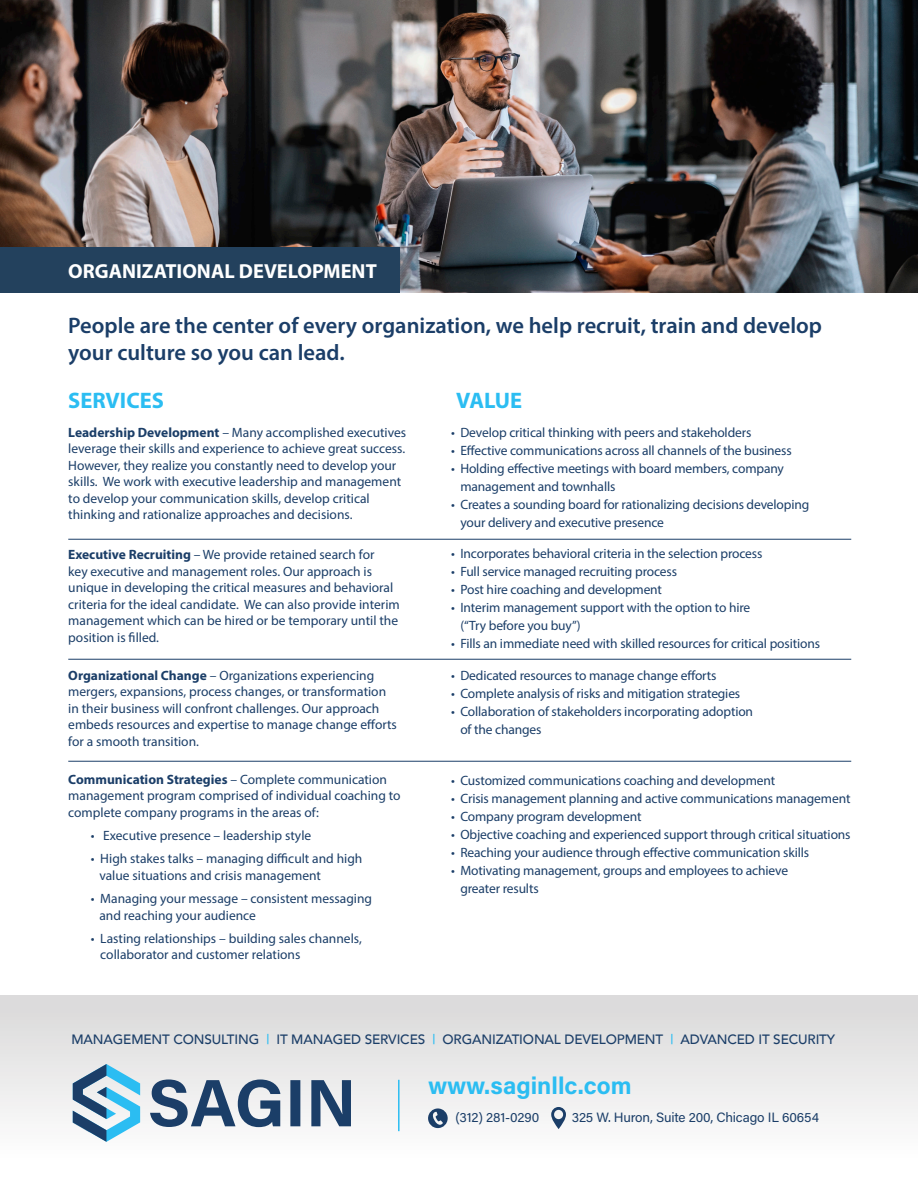
<style>
.page{position:relative;width:918px;height:1188px;background:#fff}
.page>*{position:absolute;margin:0;border:0;box-sizing:border-box;transform-origin:0 0}
.t1{font:700 24px "Acumin Pro";color:#2bbdf2}
.t2{font:600 22.5px/27px "Myriad Pro";color:#1b3e68}
.t3{font:700 22.5px "Myriad Pro";color:#2bbdf2}
.t4{font:700 20.4px "Myriad Pro";color:#fff}
.t5{font:13.5px/16.5px "Myriad Pro";letter-spacing:-.01em;color:#1b3e68}
.t6{font:500 13.5px "Avenir";letter-spacing:-.01em;color:#1b3e68}
.t7{font:13.5px "Acumin Pro";letter-spacing:-.01em;color:#1b3e68}
.s1{font-weight:700}
.s2{color:#2bbdf2}
</style>
<div class="page">
<img style="left:0;top:0;width:918px;height:293px">
<div style="left:0;top:996px;width:918px;height:164px;background:linear-gradient(to bottom,#d9d8d9,#fefefe)"></div>
<svg style="left:150px;top:1079px;width:201px;height:48px"></svg>
<svg style="left:73px;top:1064px;width:67px;height:78px"></svg>
<svg style="left:428px;top:1108px;width:20px;height:20px"></svg>
<svg style="left:551px;top:1107px;width:15px;height:22px"></svg>
<hr style="left:398px;top:1080px;width:2px;height:51px;background:#2bbdf2">
<div style="left:0;top:247px;width:400px;height:46px;background:#23415d"></div>
<hr style="left:68px;top:539px;width:783px;height:1px;background:#1b3e68">
<hr style="left:68px;top:659px;width:783px;height:1px;background:#1b3e68">
<hr style="left:68px;top:761px;width:783px;height:1px;background:#1b3e68">
<p class="t4" style="left:68px;top:258px;width:310px">ORGANIZATIONAL DEVELOPMENT</p>
<p class="t2" style="left:68px;top:312px;width:755px">People are the center of every organization, we help recruit, train and develop your culture so you can lead.</p>
<p class="t3" style="left:68px;top:386px;width:97px">SERVICES</p>
<p class="t3" style="left:456px;top:386px;width:68px">VALUE</p>
<p class="t5" style="left:68px;top:424px;width:340px"><span class="s1">Leadership Development</span> – Many accomplished executives leverage their skills and experience to achieve great success.<br>However, they realize you constantly need to develop your skills. We work with executive leadership and management to develop your communication skills, develop critical thinking and rationalize approaches and decisions.</p>
<p class="t5" style="left:68px;top:546px;width:333px"><span class="s1">Executive Recruiting</span> – We provide retained search for<br>key executive and management roles. Our approach is unique in developing the critical measures and behavioral criteria for the ideal candidate. We can also provide interim management which can be hired or be temporary until the position is filled.</p>
<p class="t5" style="left:68px;top:667px;width:330px"><span class="s1">Organizational Change</span> – Organizations experiencing mergers, expansions, process changes, or transformation in their business will confront challenges. Our approach embeds resources and expertise to manage change efforts for a smooth transition.</p>
<p class="t5" style="left:68px;top:771px;width:334px"><span class="s1">Communication Strategies</span> – Complete communication management program comprised of individual coaching to complete company programs in the areas of:</p>
<p class="t5" style="left:91px;top:827px;width:222px">• Executive presence – leadership style</p>
<p class="t5" style="left:99px;top:850px;width:265px;text-indent:-9px">• High stakes talks – managing difficult and high value situations and crisis management</p>
<p class="t5" style="left:99px;top:890px;width:274px;text-indent:-9px">• Managing your message – consistent messaging and reaching your audience</p>
<p class="t5" style="left:100px;top:930px;width:263px;text-indent:-10px">• Lasting relationships – building sales channels, collaborator and customer relations</p>
<p class="t5" style="left:451px;top:424px;width:302px">• Develop critical thinking with peers and stakeholders</p>
<p class="t5" style="left:451px;top:442px;width:342px">• Effective communications across all channels of the business</p>
<p class="t5" style="left:460px;top:459px;width:325px;line-height:18px;text-indent:-9px">• Holding effective meetings with board members, company management and townhalls</p>
<p class="t5" style="left:460px;top:495px;width:351px;line-height:18px;text-indent:-9px">• Creates a sounding board for rationalizing decisions developing your delivery and executive presence</p>
<p class="t5" style="left:451px;top:545px;width:313px">• Incorporates behavioral criteria in the selection process</p>
<p class="t5" style="left:451px;top:563px;width:227px">• Full service managed recruiting process</p>
<p class="t5" style="left:451px;top:581px;width:212px">• Post hire coaching and development</p>
<p class="t5" style="left:460px;top:598px;width:291px;line-height:18px;text-indent:-9px">• Interim management support with the option to hire (“Try before you buy”)</p>
<p class="t5" style="left:451px;top:635px;width:370px">• Fills an immediate need with skilled resources for critical positions</p>
<p class="t5" style="left:451px;top:667px;width:267px">• Dedicated resources to manage change efforts</p>
<p class="t5" style="left:451px;top:685px;width:291px">• Complete analysis of risks and mitigation strategies</p>
<p class="t5" style="left:460px;top:702px;width:294px;line-height:18px;text-indent:-9px">• Collaboration of stakeholders incorporating adoption of the changes</p>
<p class="t5" style="left:451px;top:772px;width:325px">• Customized communications coaching and development</p>
<p class="t5" style="left:451px;top:790px;width:401px">• Crisis management planning and active communications management</p>
<p class="t5" style="left:451px;top:808px;width:192px">• Company program development</p>
<p class="t5" style="left:451px;top:826px;width:401px">• Objective coaching and experienced support through critical situations</p>
<p class="t5" style="left:451px;top:844px;width:359px">• Reaching your audience through effective communication skills</p>
<p class="t5" style="left:460px;top:862px;width:329px;line-height:18px;text-indent:-9px">• Motivating management, groups and employees to achieve greater results</p>
<p class="t6" style="left:71px;top:1027px;width:765px">MANAGEMENT CONSULTING <span class="s2">|</span> IT MANAGED SERVICES <span class="s2">|</span> ORGANIZATIONAL DEVELOPMENT <span class="s2">|</span> ADVANCED IT SECURITY</p>
<p class="t1" style="left:428px;top:1069px;width:205px">www.saginllc.com</p>
<p class="t7" style="left:455px;top:1107px;width:85px">(312) 281-0290</p>
<p class="t7" style="left:572px;top:1107px;width:249px">325 W. Huron, Suite 200, Chicago IL 60654</p>
</div>
